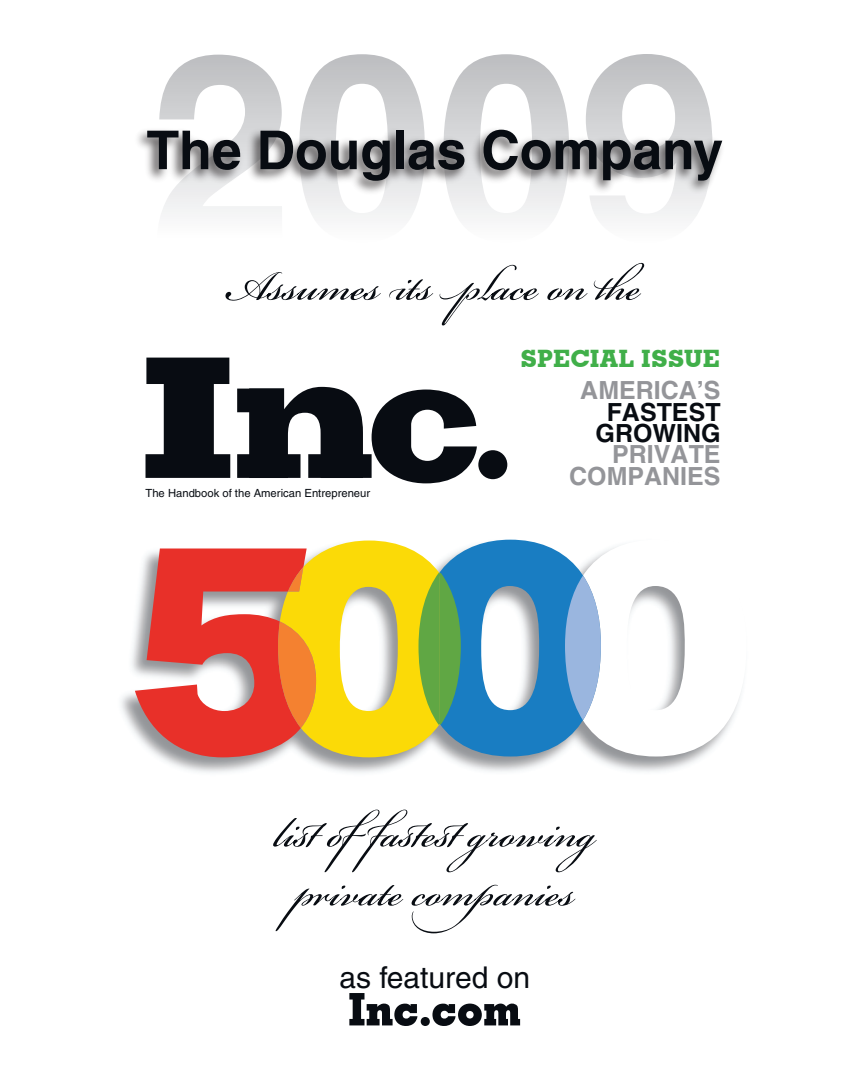
<style>
.page{position:relative;width:864px;height:1080px;background:#fff}
.page>*{position:absolute;margin:0;border:0;box-sizing:border-box;transform-origin:0 0}
.t1{font:700 53.6px "Helvetica";letter-spacing:-.005em;color:#080c12}
.t2{font:30px "Helvetica";color:#080c12}
.t3{font:700 25px/21.4px "Helvetica";color:#949599;text-align:right}
.t4{font:700 25px/21.4px "Helvetica";color:#080c12;text-align:center}
.t5{font:23.5px "Geometric Slabserif 703 Ex Bd BT";letter-spacing:.03em;color:#40af49}
.t6{font:11.3px "Helvetica";color:#080c12}
</style>
<div class="page">
<svg style="left:159px;top:55px;width:123px;height:159px"></svg>
<svg style="left:301px;top:54px;width:122px;height:164px"></svg>
<svg style="left:445px;top:54px;width:122px;height:164px"></svg>
<svg style="left:586px;top:54px;width:125px;height:164px"></svg>
<svg style="left:226px;top:263px;width:418px;height:63px"></svg>
<svg style="left:349px;top:993px;width:171px;height:33px"></svg>
<img style="left:137px;top:116px;width:585px;height:83px">
<img style="left:121px;top:539px;width:581px;height:234px">
<svg style="left:419px;top:540px;width:164px;height:217px;fill:#197dc2"></svg>
<svg style="left:583px;top:540px;width:159px;height:217px"></svg>
<div style="left:565px;top:575px;width:36px;height:145px;background:#9ab6df;border-radius:50%"></div>
<svg style="left:135px;top:541px;width:326px;height:216px"></svg>
<svg style="left:146px;top:358px;width:84px;height:120px"></svg>
<div style="left:478px;top:450px;width:29px;height:29px;background:#080c12;border-radius:50%"></div>
<svg style="left:237px;top:387px;width:240px;height:96px"></svg>
<svg style="left:273px;top:810px;width:324px;height:62px"></svg>
<svg style="left:275px;top:885px;width:301px;height:48px"></svg>
<h1 class="t1" style="left:146px;top:118px;width:578px">The Douglas Company</h1>
<p class="t6" style="left:146px;top:487px;width:226px">The Handbook of the American Entrepreneur</p>
<h3 class="t5" style="left:521px;top:344px;width:201px">SPECIAL ISSUE</h3>
<h3 class="t3" style="left:580px;top:379px;width:142px">AMERICA’S</h3>
<h3 class="t4" style="left:596px;top:401px;width:127px">FASTEST<br>GROWING</h3>
<h3 class="t3" style="left:569px;top:444px;width:153px">PRIVATE<br>COMPANIES</h3>
<h2 class="t2" style="left:339px;top:960px;width:192px">as featured on</h2>
</div>
